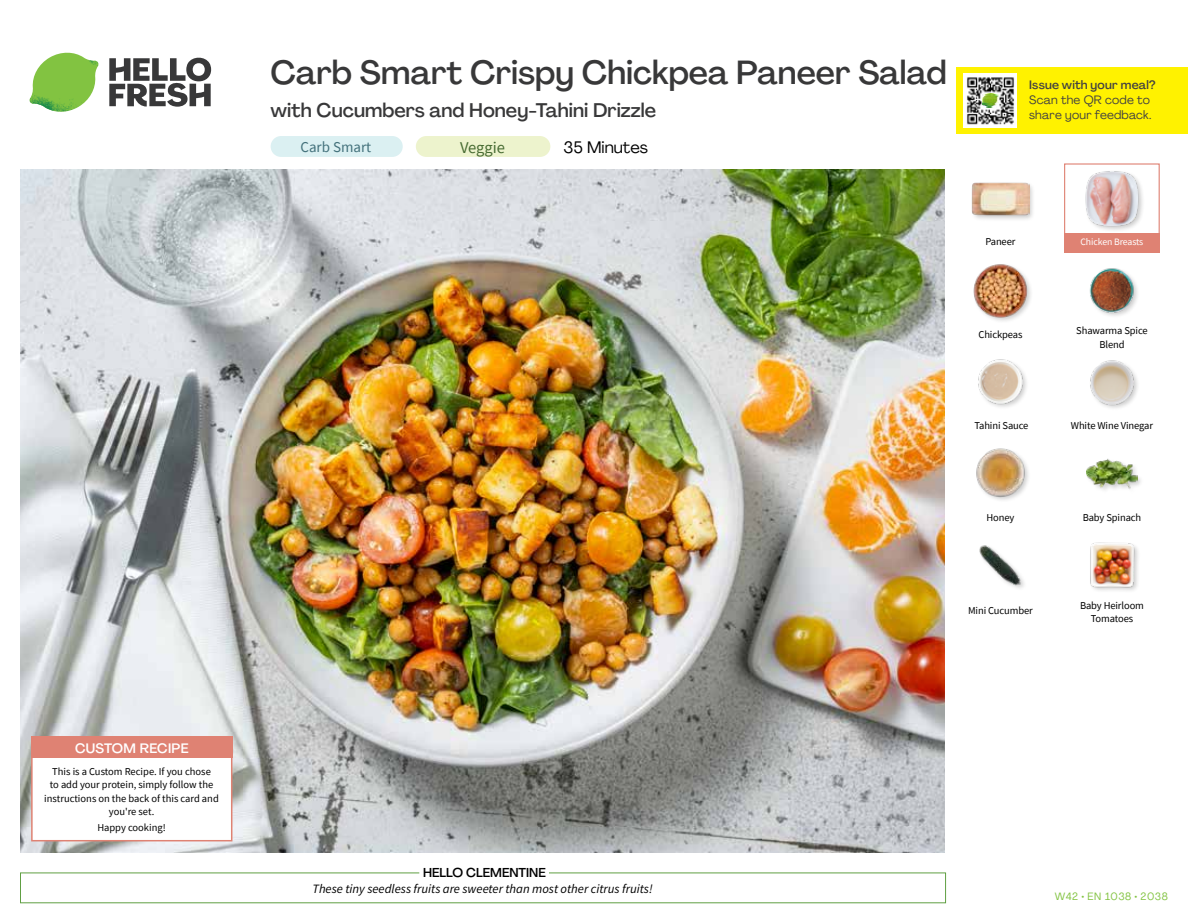
<style>
.page{position:relative;width:1188px;height:918px;background:#fff}
.page>*{position:absolute;margin:0;border:0;box-sizing:border-box;transform-origin:0 0}
.t1{font:500 33px "Agrandir";color:#383839}
.t2{font:500 19.5px "Agrandir";color:#383839}
.t3{font:16.5px "Agrandir";color:#000}
.t4{font:16.5px "Source Sans Pro";color:#476b32}
.t5{font:15px "Source Sans Pro";color:#43717b}
.t6{font:500 13.5px "Agrandir";letter-spacing:.02em;color:#fff}
.t7{font:italic 12.75px "Source Sans Pro";color:#000}
.t8{font:500 12.75px "Agrandir";color:#000}
.t9{font:12px/15px "Agrandir";letter-spacing:.02em;color:#414042}
.t10{font:500 12px "Agrandir";letter-spacing:.02em;color:#414042}
.t11{font:10.5px/13.5px "Source Sans Pro";letter-spacing:-.01em;color:#000;text-align:center}
.t12{font:10.5px "Agrandir";letter-spacing:.05em;color:#82c341}
.t13{font:9.75px "Source Sans Pro";letter-spacing:-.01em;color:#fff}
</style>
<div class="page">
<svg style="left:109px;top:57px;width:102px;height:50px"></svg>
<svg style="left:34px;top:53px;width:62px;height:40px"></svg>
<img style="left:67px;top:53px;width:32px;height:26px">
<img style="left:33px;top:75px;width:59px;height:11px">
<img style="left:29px;top:79px;width:61px;height:33px">
<img style="left:65px;top:86px;width:27px;height:25px">
<div style="left:20px;top:873px;width:926px;height:30px;border:1px solid #609f43"></div>
<div style="left:419px;top:865px;width:130px;height:15px;background:#fff"></div>
<img style="left:21px;top:170px;width:924px;height:682px">
<img style="left:1090px;top:542px;width:48px;height:49px">
<img style="left:979px;top:545px;width:45px;height:43px">
<div style="left:1085px;top:458px;width:59px;height:37px;background:#000;opacity:.2"></div>
<img style="left:1087px;top:458px;width:50px;height:37px">
<img style="left:976px;top:448px;width:53px;height:52px">
<img style="left:1090px;top:360px;width:48px;height:48px">
<img style="left:978px;top:359px;width:49px;height:48px">
<img style="left:1089px;top:268px;width:49px;height:48px">
<div style="left:973px;top:263px;width:60px;height:60px;background:#000;opacity:.2"></div>
<img style="left:973px;top:263px;width:56px;height:56px">
<div style="left:1084px;top:170px;width:61px;height:63px;background:#000;opacity:.2"></div>
<img style="left:1084px;top:170px;width:57px;height:57px">
<div style="left:971px;top:181px;width:64px;height:41px;background:#000;opacity:.2"></div>
<img style="left:972px;top:181px;width:57px;height:41px">
<div style="left:271px;top:136px;width:132px;height:21px;background:#dbf0f2;border-radius:10px"></div>
<div style="left:416px;top:136px;width:134px;height:21px;background:#edf3cd;border-radius:10px"></div>
<div style="left:1064px;top:163px;width:96px;height:73px;border:1px solid #df8273"></div>
<div style="left:1064px;top:234px;width:96px;height:19px;background:#df8273"></div>
<div style="left:31px;top:737px;width:201px;height:104px;background:#fff;border:2px solid #df8273"></div>
<div style="left:31px;top:737px;width:202px;height:21px;background:#df8273"></div>
<div style="left:956px;top:67px;width:232px;height:67px;background:#fff200"></div>
<img style="left:964px;top:74px;width:52px;height:54px">
<svg style="left:982px;top:93px;width:16px;height:14px"></svg>
<p class="t6" style="left:75px;top:739px;width:115px">CUSTOM RECIPE</p>
<p class="t11" style="left:44px;top:765px;width:176px">This is a Custom Recipe. If you chose<br>to add your protein, simply follow the instructions on the back of this card and you're set.</p>
<p class="t11" style="left:97px;top:821px;width:70px">Happy cooking!</p>
<h1 class="t1" style="left:271px;top:52px;width:678px">Carb Smart Crispy Chickpea Paneer Salad</h1>
<h2 class="t2" style="left:271px;top:98px;width:387px">with Cucumbers and Honey-Tahini Drizzle</h2>
<h3 class="t3" style="left:563px;top:137px;width:86px">35 Minutes</h3>
<h3 class="t5" style="left:300px;top:138px;width:72px">Carb Smart</h3>
<h3 class="t4" style="left:460px;top:137px;width:47px">Veggie</h3>
<p class="t10" style="left:1029px;top:77px;width:128px">Issue with your meal?</p>
<p class="t9" style="left:1029px;top:92px;width:124px">Scan the QR code to share your feedback.</p>
<p class="t11" style="left:985px;top:235px;width:32px">Paneer</p>
<p class="t13" style="left:1080px;top:236px;width:64px">Chicken Breasts</p>
<p class="t11" style="left:978px;top:328px;width:46px">Chickpeas</p>
<p class="t11" style="left:1076px;top:324px;width:73px">Shawarma Spice<br>Blend</p>
<p class="t11" style="left:974px;top:419px;width:56px">Tahini Sauce</p>
<p class="t11" style="left:1071px;top:419px;width:84px">White Wine Vinegar</p>
<p class="t11" style="left:986px;top:511px;width:30px">Honey</p>
<p class="t11" style="left:968px;top:604px;width:66px">Mini Cucumber</p>
<p class="t11" style="left:1083px;top:511px;width:60px">Baby Spinach</p>
<p class="t11" style="left:1080px;top:599px;width:65px">Baby Heirloom<br>Tomatoes</p>
<p class="t8" style="left:423px;top:864px;width:124px">HELLO CLEMENTINE</p>
<p class="t7" style="left:313px;top:881px;width:342px">These tiny seedless fruits are sweeter than most other citrus fruits!</p>
<p class="t12" style="left:1055px;top:890px;width:115px">W42 • EN 1038 • 2038</p>
</div>
